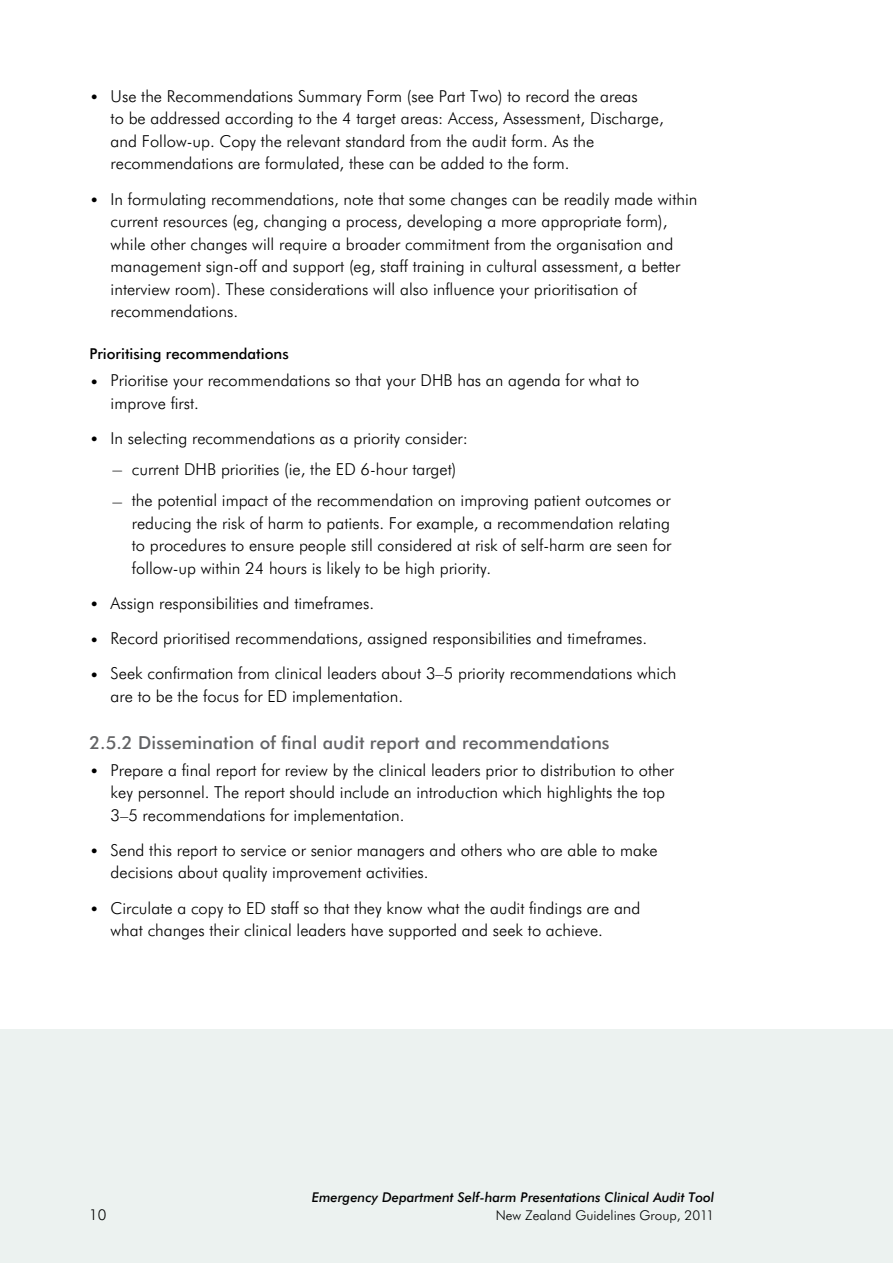
<style>
.page{position:relative;width:893px;height:1263px;background:#fff}
.page>*{position:absolute;margin:0;border:0;box-sizing:border-box;transform-origin:0 0}
.t1{font:500 18px "Futura GG";color:#636466}
.t2{font:300 16.5px/22.5px "Futura GG";color:#000}
.t3{font:500 15px "Futura GG";color:#000}
.t4{font:300 15px "Futura GG";color:#000}
.t5{font:italic 500 13.5px "Futura GG";color:#000}
.t6{font:300 13.5px "Futura GG";color:#000}
</style>
<div class="page">
<div style="left:0;top:1029px;width:893px;height:234px;background:#ecf2f0"></div>
<p class="t2" style="left:111px;top:85px;width:555px;text-indent:-21px">• Use the Recommendations Summary Form (see Part Two) to record the areas<br>to be addressed according to the 4 target areas: Access, Assessment, Discharge, and Follow-up. Copy the relevant standard from the audit form. As the recommendations are formulated, these can be added to the form.</p>
<p class="t2" style="left:111px;top:187px;width:588px;text-indent:-21px">• In formulating recommendations, note that some changes can be readily made within current resources (eg, changing a process, developing a more appropriate form), while other changes will require a broader commitment from the organisation and management sign-off and support (eg, staff training in cultural assessment, a better interview room). These considerations will also influence your prioritisation of recommendations.</p>
<p class="t3" style="left:89px;top:345px;width:201px">Prioritising recommendations</p>
<p class="t2" style="left:111px;top:369px;width:530px;text-indent:-21px">• Prioritise your recommendations so that your DHB has an agenda for what to improve first.</p>
<p class="t2" style="left:111px;top:422px;width:562px;line-height:31px;text-indent:-21px">• In selecting recommendations as a priority consider:<br>− current DHB priorities (ie, the ED 6-hour target)<br>− the potential impact of the recommendation on improving patient outcomes or</p>
<p class="t2" style="left:132px;top:511px;width:541px;text-align:justify">reducing the risk of harm to patients. For example, a recommendation relating to procedures to ensure people still considered at risk of self-harm are seen for follow-up within 24 hours is likely to be high priority.</p>
<p class="t2" style="left:89px;top:591px;width:286px">• Assign responsibilities and timeframes.</p>
<p class="t2" style="left:89px;top:627px;width:559px">• Record prioritised recommendations, assigned responsibilities and timeframes.</p>
<p class="t2" style="left:111px;top:662px;width:567px;text-indent:-21px">• Seek confirmation from clinical leaders about 3–5 priority recommendations which are to be the focus for ED implementation.</p>
<p class="t1" style="left:89px;top:731px;width:522px">2.5.2 Dissemination of final audit report and recommendations</p>
<p class="t2" style="left:111px;top:758px;width:565px;text-indent:-21px">• Prepare a final report for review by the clinical leaders prior to distribution to other key personnel. The report should include an introduction which highlights the top<br>3–5 recommendations for implementation.</p>
<p class="t2" style="left:111px;top:839px;width:549px;text-indent:-21px">• Send this report to service or senior managers and others who are able to make decisions about quality improvement activities.</p>
<p class="t2" style="left:111px;top:896px;width:531px;text-indent:-21px">• Circulate a copy to ED staff so that they know what the audit findings are and what changes their clinical leaders have supported and seek to achieve.</p>
<p class="t4" style="left:89px;top:1206px;width:19px">10</p>
<p class="t5" style="left:312px;top:1189px;width:404px">Emergency Department Self-harm Presentations Clinical Audit Tool</p>
<p class="t6" style="left:496px;top:1207px;width:220px">New Zealand Guidelines Group, 2011</p>
</div>
